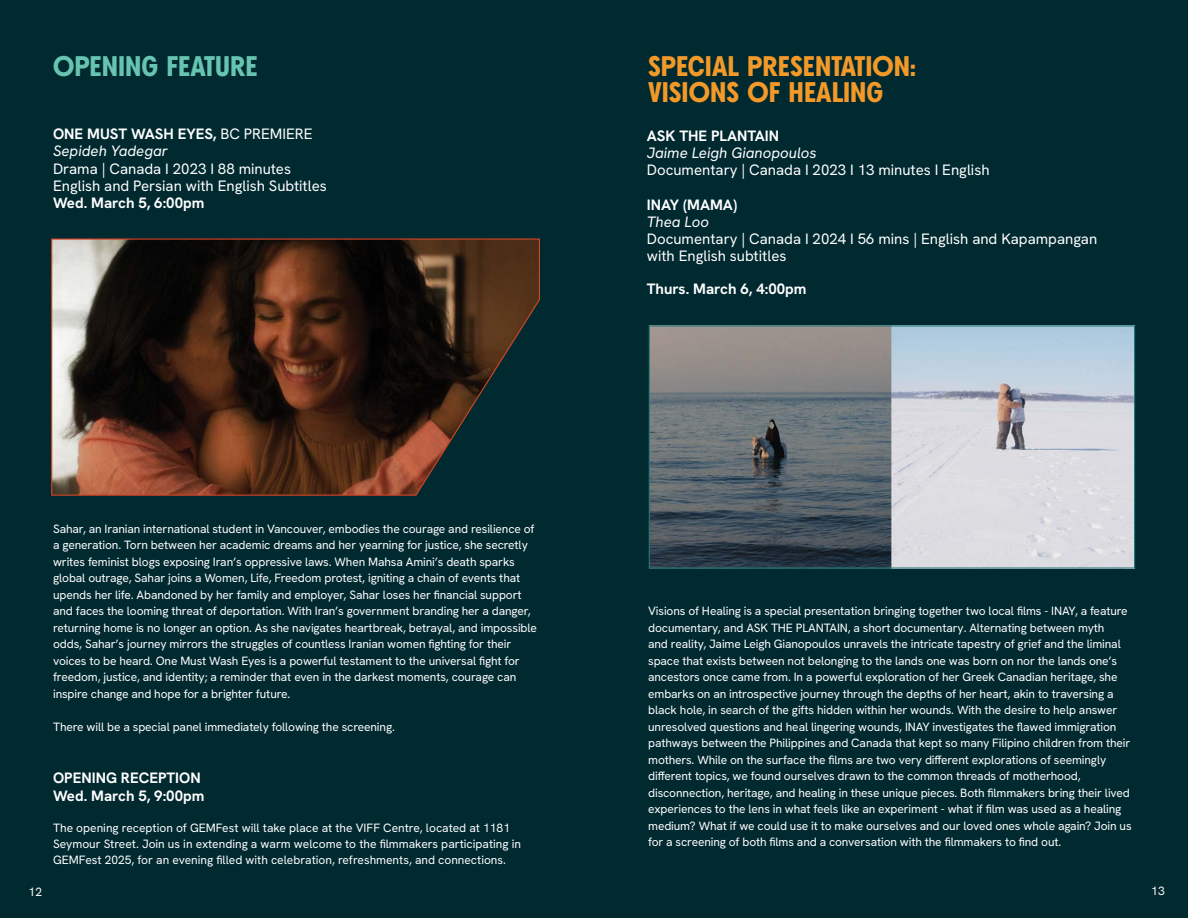
<style>
.page{position:relative;width:1188px;height:918px;background:#fff}
.page>*{position:absolute;margin:0;border:0;box-sizing:border-box;transform-origin:0 0}
.t1{font:700 28.5px/25.5px "BN Axel Grotesk";color:#f29929}
.t2{font:700 28.5px "BN Axel Grotesk";color:#66c4b0}
.t3{font:15px/17.2px "Hanken Grotesk";color:#fff}
.t4{font:700 15px/17.2px "Hanken Grotesk";color:#fff}
.t5{font:italic 15px "Hanken Grotesk";color:#fff}
.t6{font:12px/16.5px "Hanken Grotesk";letter-spacing:-.01em;color:#fff}
.s1{font-weight:400}
.s2{font-weight:400;font-style:italic}
</style>
<div class="page">
<div style="left:0;top:0;width:594px;height:918px;background:#002930"></div>
<div style="left:594px;top:0;width:594px;height:918px;background:#002930"></div>
<img style="left:651px;top:327px;width:482px;height:240px">
<div style="left:649px;top:325px;width:486px;height:244px;border:1px solid #247878"></div>
<svg style="left:51px;top:238px;width:489px;height:258px;background:#453024"></svg>
<h1 class="t2" style="left:53px;top:50px;width:206px">OPENING FEATURE</h1>
<p class="t4" style="left:53px;top:125px;width:261px">ONE MUST WASH EYES, <span class="s1">BC PREMIERE<br></span><span class="s2">Sepideh Yadegar</span></p>
<p class="t3" style="left:53px;top:160px;width:275px">Drama | Canada I 2023 I 88 minutes<br>English and Persian with English Subtitles</p>
<p class="t4" style="left:53px;top:194px;width:153px">Wed. March 5, 6:00pm</p>
<p class="t6" style="left:28px;top:883px;width:15px">12</p>
<p class="t6" style="left:53px;top:520px;width:485px">Sahar, an Iranian international student in Vancouver, embodies the courage and resilience of a generation. Torn between her academic dreams and her yearning for justice, she secretly writes feminist blogs exposing Iran’s oppressive laws. When Mahsa Amini’s death sparks global outrage, Sahar joins a Women, Life, Freedom protest, igniting a chain of events that upends her life. Abandoned by her family and employer, Sahar loses her financial support and faces the looming threat of deportation. With Iran’s government branding her a danger, returning home is no longer an option. As she navigates heartbreak, betrayal, and impossible odds, Sahar’s journey mirrors the struggles of countless Iranian women fighting for their voices to be heard. One Must Wash Eyes is a powerful testament to the universal fight for freedom, justice, and identity; a reminder that even in the darkest moments, courage can inspire change and hope for a brighter future.</p>
<p class="t6" style="left:53px;top:718px;width:343px">There will be a special panel immediately following the screening.</p>
<p class="t4" style="left:53px;top:769px;width:153px">OPENING RECEPTION<br>Wed. March 5, 9:00pm</p>
<p class="t6" style="left:53px;top:820px;width:469px;line-height:15.8px">The opening reception of GEMFest will take place at the VIFF Centre, located at 1181<br>Seymour Street. Join us in extending a warm welcome to the filmmakers participating in<br>GEMFest 2025, for an evening filled with celebration, refreshments, and connections.</p>
<h1 class="t1" style="left:648px;top:54px;width:269px">SPECIAL PRESENTATION:<br>VISIONS OF HEALING</h1>
<p class="t4" style="left:647px;top:127px;width:134px">ASK THE PLANTAIN</p>
<p class="t5" style="left:647px;top:143px;width:171px">Jaime Leigh Gianopoulos</p>
<p class="t3" style="left:647px;top:161px;width:344px">Documentary | Canada I 2023 I 13 minutes I English</p>
<p class="t4" style="left:647px;top:196px;width:92px">INAY (MAMA)</p>
<p class="t5" style="left:647px;top:212px;width:64px">Thea Loo</p>
<p class="t3" style="left:647px;top:230px;width:452px">Documentary | Canada I 2024 I 56 mins | English and Kapampangan with English subtitles</p>
<p class="t4" style="left:647px;top:280px;width:161px">Thurs. March 6, 4:00pm</p>
<p class="t6" style="left:648px;top:602px;width:485px">Visions of Healing is a special presentation bringing together two local films - INAY, a feature documentary, and ASK THE PLANTAIN, a short documentary. Alternating between myth<br>and reality, Jaime Leigh Gianopoulos unravels the intricate tapestry of grief and the liminal space that exists between not belonging to the lands one was born on nor the lands one’s ancestors once came from. In a powerful exploration of her Greek Canadian heritage, she embarks on an introspective journey through the depths of her heart, akin to traversing a black hole, in search of the gifts hidden within her wounds. With the desire to help answer unresolved questions and heal lingering wounds, INAY investigates the flawed immigration pathways between the Philippines and Canada that kept so many Filipino children from their mothers. While on the surface the films are two very different explorations of seemingly different topics, we found ourselves drawn to the common threads of motherhood, disconnection, heritage, and healing in these unique pieces. Both filmmakers bring their lived experiences to the lens in what feels like an experiment - what if film was used as a healing medium? What if we could use it to make ourselves and our loved ones whole again? Join us for a screening of both films and a conversation with the filmmakers to find out.</p>
<p class="t6" style="left:1151px;top:883px;width:15px">13</p>
</div>
